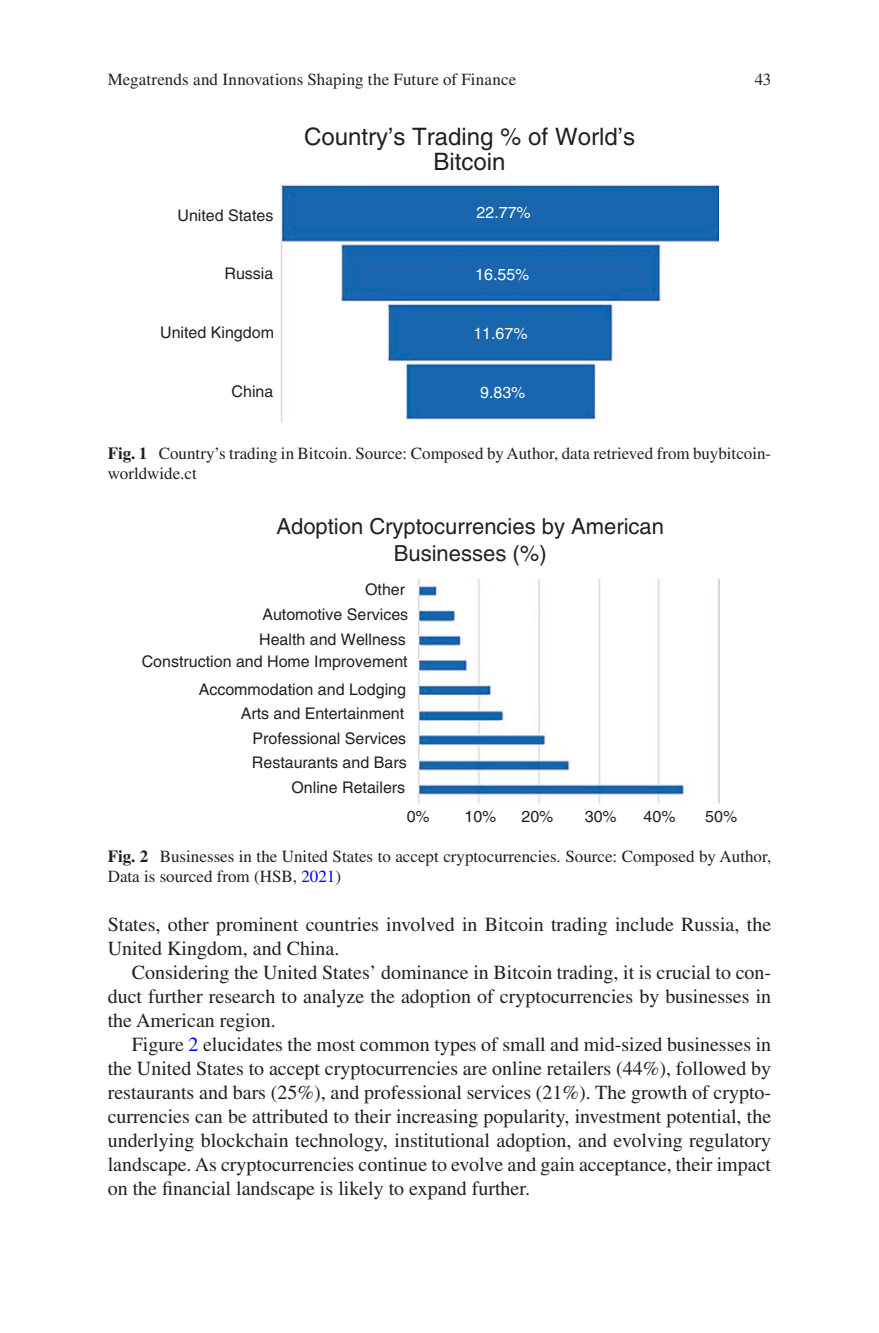
<style>
.page{position:relative;width:879px;height:1333px;background:#fff}
.page>*{position:absolute;margin:0;border:0;box-sizing:border-box;transform-origin:0 0}
.t1{font:24px/24.8px "Helvetica";color:#231f20;text-align:center}
.t2{font:22px/27.2px "Helvetica 2";color:#231f20;text-align:center}
.Text{font:20px/24px "Times LT Std";color:#231f20;text-align:justify}
.t3{font:17px/20px "Times LT Std";color:#231f20}
.t4{font:16px/25px "Helvetica 2";color:#231f20;text-align:right}
.t5{font:16px "Helvetica";color:#231f20}
.t6{font:16px "Helvetica";color:#fff}
.s1{font-weight:700}
.s2{color:#00f}
</style>
<div class="page">
<img style="left:280px;top:183px;width:439px;height:240px">
<img style="left:417px;top:578px;width:302px;height:225px">
<p class="t3" style="left:108px;top:69px;width:410px">Megatrends and Innovations Shaping the Future of Finance</p>
<p class="t1" style="left:304px;top:124px;width:332px">Country’s Trading % of World’s<br>Bitcoin</p>
<p class="t5" style="left:177px;top:206px;width:98px">United States</p>
<p class="t6" style="left:476px;top:203px;width:56px">22.77%</p>
<p class="t5" style="left:224px;top:264px;width:50px">Russia</p>
<p class="t6" style="left:475px;top:265px;width:56px">16.55%</p>
<p class="t5" style="left:160px;top:323px;width:115px">United Kingdom</p>
<p class="t6" style="left:473px;top:324px;width:56px">11.67%</p>
<p class="t5" style="left:232px;top:382px;width:43px">China</p>
<p class="t6" style="left:480px;top:383px;width:47px">9.83%</p>
<p class="t3" style="left:754px;top:69px;width:18px">43</p>
<p class="t3" style="left:108px;top:443px;width:665px"><span class="s1">Fig. 1</span> Country’s trading in Bitcoin. Source: Composed by Author, data retrieved from buybitcoin&shy;worldwide.ct</p>
<p class="t2" style="left:276px;top:512px;width:389px">Adoption Cryptocurrencies by American<br>Businesses (%)</p>
<p class="t4" style="left:365px;top:576px;width:42px">Other</p>
<p class="t4" style="left:259px;top:601px;width:151px;text-align:left">Automotive Services<br>Health and Wellness</p>
<p class="t4" style="left:142px;top:649px;width:267px">Construction and Home Improvement</p>
<p class="t4" style="left:241px;top:700px;width:167px">Arts and Entertainment<br>Professional Services</p>
<p class="t4" style="left:252px;top:750px;width:156px">Restaurants and Bars<br>Online Retailers</p>
<p class="t4" style="left:407px;top:804px;width:25px">0%</p>
<p class="t4" style="left:464px;top:804px;width:34px">10%</p>
<p class="t4" style="left:521px;top:804px;width:34px">20%</p>
<p class="t4" style="left:585px;top:804px;width:34px">30%</p>
<p class="t4" style="left:643px;top:804px;width:34px">40%</p>
<p class="t4" style="left:705px;top:804px;width:34px">50%</p>
<p class="t4" style="left:199px;top:676px;width:209px">Accommodation and Lodging</p>
<p class="t3" style="left:108px;top:845px;width:665px"><span class="s1">Fig. 2</span> Businesses in the United States to accept cryptocurrencies. Source: Composed by Author,<br>Data is sourced from (HSB, <span class="s2">2021</span>)</p>
<p class="Text" style="left:108px;top:912px;width:665px">States, other prominent countries involved in Bitcoin trading include Russia, the<br>United Kingdom, and China.</p>
<p class="Text" style="left:108px;top:960px;width:665px;text-indent:24px">Considering the United States’ dominance in Bitcoin trading, it is crucial to con&shy;duct further research to analyze the adoption of cryptocurrencies by businesses in the American region.</p>
<p class="Text" style="left:108px;top:1032px;width:665px;text-indent:24px">Figure <span class="s2">2</span> elucidates the most common types of small and mid-sized businesses in the United States to accept cryptocurrencies are online retailers (44%), followed by restaurants and bars (25%), and professional services (21%). The growth of crypto&shy;currencies can be attributed to their increasing popularity, investment potential, the underlying blockchain technology, institutional adoption, and evolving regulatory landscape. As cryptocurrencies continue to evolve and gain acceptance, their impact on the financial landscape is likely to expand further.</p>
</div>
